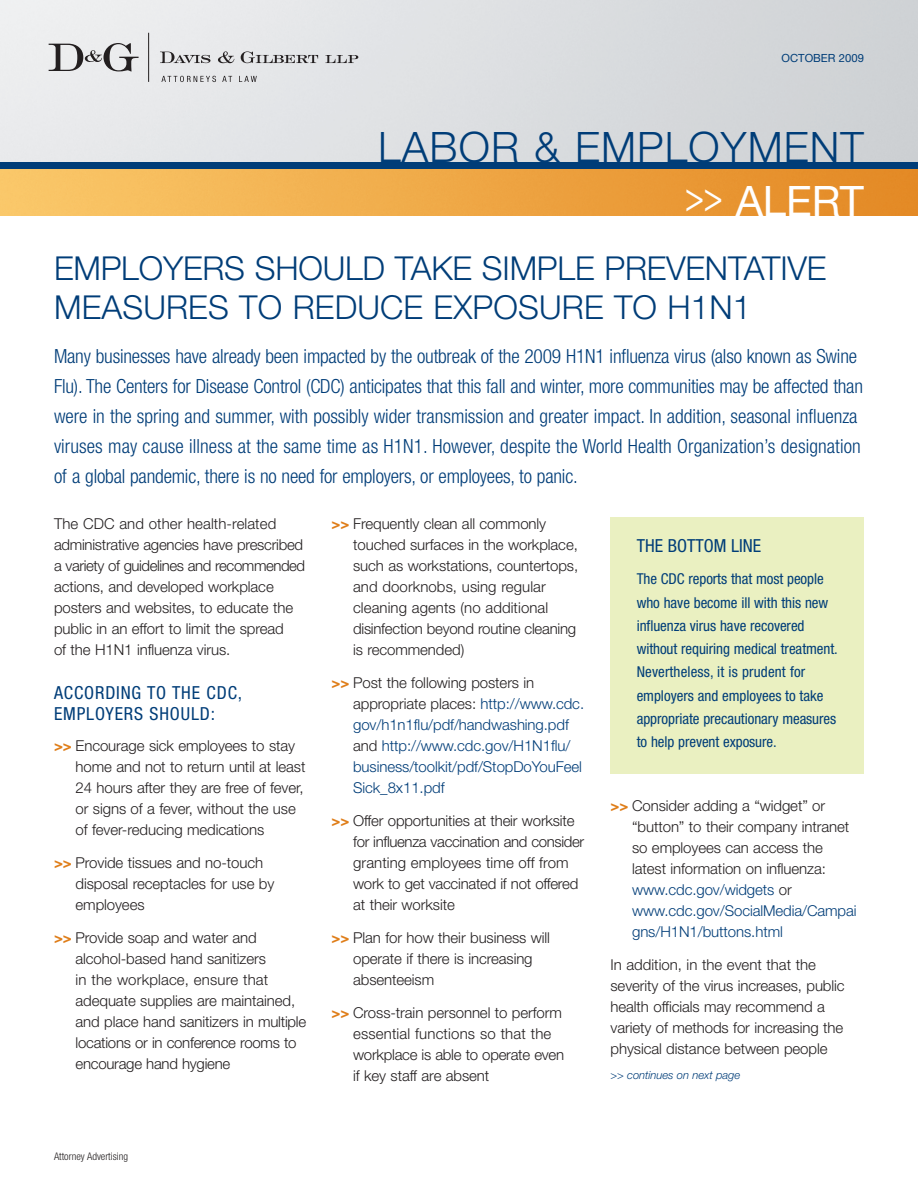
<style>
.page{position:relative;width:918px;height:1188px;background:#fff}
.page>*{position:absolute;margin:0;border:0;box-sizing:border-box;transform-origin:0 0}
.t1{font:300 42px "Helvetica Neue LT Std";letter-spacing:.03em;color:#003d78}
.t2{font:42px "Helvetica Neue LT Std";color:#fff;scale:.75 1}
.t3{font:300 33px/39px "Helvetica Neue LT Std";letter-spacing:-.005em;color:#003d78}
.t4{font:300 condensed 19.5px/30px "Helvetica Neue LT Std";letter-spacing:-.01em;color:#003d78}
.t5{font:condensed 18px/21px "Helvetica Neue LT Std";letter-spacing:.05em;color:#003d78}
.t6{font:condensed 18px "Helvetica Neue LT Std";color:#003d78}
.t7{font:300 15px/21px "Helvetica Neue LT Std";letter-spacing:-.005em;color:#231f20}
.t8{font:condensed 15px/23.2px "Helvetica Neue LT Std";letter-spacing:-.005em;color:#003d78}
.t9{font:300 15px/21px "Helvetica Neue LT Std";letter-spacing:-.005em;color:#003d78}
.t10{font:italic 300 11.25px "Helvetica Neue LT Std";letter-spacing:-.005em;color:#003d78}
.t11{font:11.25px "Helvetica Neue LT Std";color:#003d78}
.t12{font:300 condensed 10.5px "Helvetica Neue LT Std";color:#231f20}
.s1{font-weight:700;font-stretch:condensed;color:#df7e1a}
.s2{color:#231f20}
.s3{color:#003d78}
</style>
<div class="page">
<img style="left:0;top:168px;width:918px;height:48px">
<div style="left:611px;top:517px;width:253px;height:257px;background:#eaf0c1"></div>
<div style="left:0;top:162px;width:918px;height:6px;background:#003d78"></div>
<hr style="left:148px;top:33px;width:1px;height:49px;background:#231f20">
<svg style="left:49px;top:43px;width:90px;height:29px;background:#b7b7b8"></svg>
<svg style="left:160px;top:52px;width:50px;height:11px"></svg>
<svg style="left:218px;top:51px;width:16px;height:12px"></svg>
<svg style="left:241px;top:51px;width:77px;height:12px"></svg>
<svg style="left:325px;top:55px;width:33px;height:8px"></svg>
<svg style="left:161px;top:76px;width:55px;height:6px"></svg>
<svg style="left:222px;top:76px;width:10px;height:6px"></svg>
<svg style="left:239px;top:76px;width:18px;height:6px"></svg>
<p class="t11" style="left:782px;top:54px;width:84px">OCTOBER 2009</p>
<h1 class="t1" style="left:378px;top:132px;width:487px">LABOR &amp; EMPLOYMENT</h1>
<h1 class="t2" style="left:685px;top:186px;width:240px">&gt;&gt; ALERT</h1>
<h2 class="t3" style="left:54px;top:252px;width:774px">EMPLOYERS SHOULD TAKE SIMPLE PREVENTATIVE<br>MEASURES TO REDUCE EXPOSURE TO H1N1</h2>
<p class="t4" style="left:54px;top:343px;width:811px">Many businesses have already been impacted by the outbreak of the 2009 H1N1 influenza virus (also known as Swine Flu). The Centers for Disease Control (CDC) anticipates that this fall and winter, more communities may be affected than were in the spring and summer, with possibly wider transmission and greater impact. In addition, seasonal influenza viruses may cause illness at the same time as H1N1. However, despite the World Health Organization’s designation of a global pandemic, there is no need for employers, or employees, to panic.</p>
<p class="t7" style="left:54px;top:515px;width:253px">The CDC and other health-related administrative agencies have prescribed a variety of guidelines and recommended actions, and developed workplace posters and websites, to educate the public in an effort to limit the spread<br>of the H1N1 influenza virus.</p>
<p class="t5" style="left:54px;top:683px;width:190px">ACCORDING TO THE CDC,<br>EMPLOYERS SHOULD:</p>
<p class="t7" style="left:76px;top:737px;width:231px;text-indent:-22px"><span class="s1">&gt;&gt;</span> Encourage sick employees to stay home and not to return until at least 24 hours after they are free of fever, or signs of a fever, without the use of fever-reducing medications</p>
<p class="t7" style="left:76px;top:854px;width:200px;text-indent:-22px"><span class="s1">&gt;&gt;</span> Provide tissues and no-touch disposal receptacles for use by employees</p>
<p class="t7" style="left:76px;top:929px;width:232px;text-indent:-22px"><span class="s1">&gt;&gt;</span> Provide soap and water and alcohol-based hand sanitizers<br>in the workplace, ensure that adequate supplies are maintained, and place hand sanitizers in multiple locations or in conference rooms to encourage hand hygiene</p>
<p class="t7" style="left:353px;top:515px;width:227px;text-indent:-22px"><span class="s1">&gt;&gt;</span> Frequently clean all commonly touched surfaces in the workplace, such as workstations, countertops, and doorknobs, using regular cleaning agents (no additional disinfection beyond routine cleaning is recommended)</p>
<p class="t9" style="left:353px;top:674px;width:233px;text-indent:-22px"><span class="s1">&gt;&gt;</span> <span class="s2">Post the following posters in appropriate places:</span> http://www.cdc. gov/h1n1flu/pdf/handwashing.pdf <span class="s2">and</span> http://www.cdc.gov/H1N1flu/ business/toolkit/pdf/StopDoYouFeel Sick_8x11.pdf</p>
<p class="t7" style="left:353px;top:812px;width:233px;text-indent:-22px"><span class="s1">&gt;&gt;</span> Offer opportunities at their worksite for influenza vaccination and consider granting employees time off from work to get vaccinated if not offered at their worksite</p>
<p class="t7" style="left:353px;top:929px;width:198px;text-indent:-22px"><span class="s1">&gt;&gt;</span> Plan for how their business will operate if there is increasing absenteeism</p>
<p class="t7" style="left:353px;top:1004px;width:213px;text-indent:-22px"><span class="s1">&gt;&gt;</span> Cross-train personnel to perform essential functions so that the workplace is able to operate even if key staff are absent</p>
<p class="t6" style="left:637px;top:539px;width:126px">THE BOTTOM LINE</p>
<p class="t8" style="left:637px;top:569px;width:203px">The CDC reports that most people who have become ill with this new influenza virus have recovered without requiring medical treatment.<br>Nevertheless, it is prudent for employers and employees to take appropriate precautionary measures to help prevent exposure.</p>
<p class="t7" style="left:632px;top:796px;width:226px;text-indent:-22px"><span class="s1">&gt;&gt;</span> Consider adding a “widget” or “button” to their company intranet so employees can access the latest information on influenza: <span class="s3">www.cdc.gov/widgets</span> or <span class="s3">www.cdc.gov/SocialMedia/Campai gns/H1N1/buttons.html</span></p>
<p class="t7" style="left:611px;top:955px;width:236px">In addition, in the event that the severity of the virus increases, public health officials may recommend a variety of methods for increasing the physical distance between people</p>
<p class="t10" style="left:611px;top:1071px;width:131px">&gt;&gt; continues on next page</p>
<p class="t12" style="left:54px;top:1153px;width:76px">Attorney Advertising</p>
</div>
